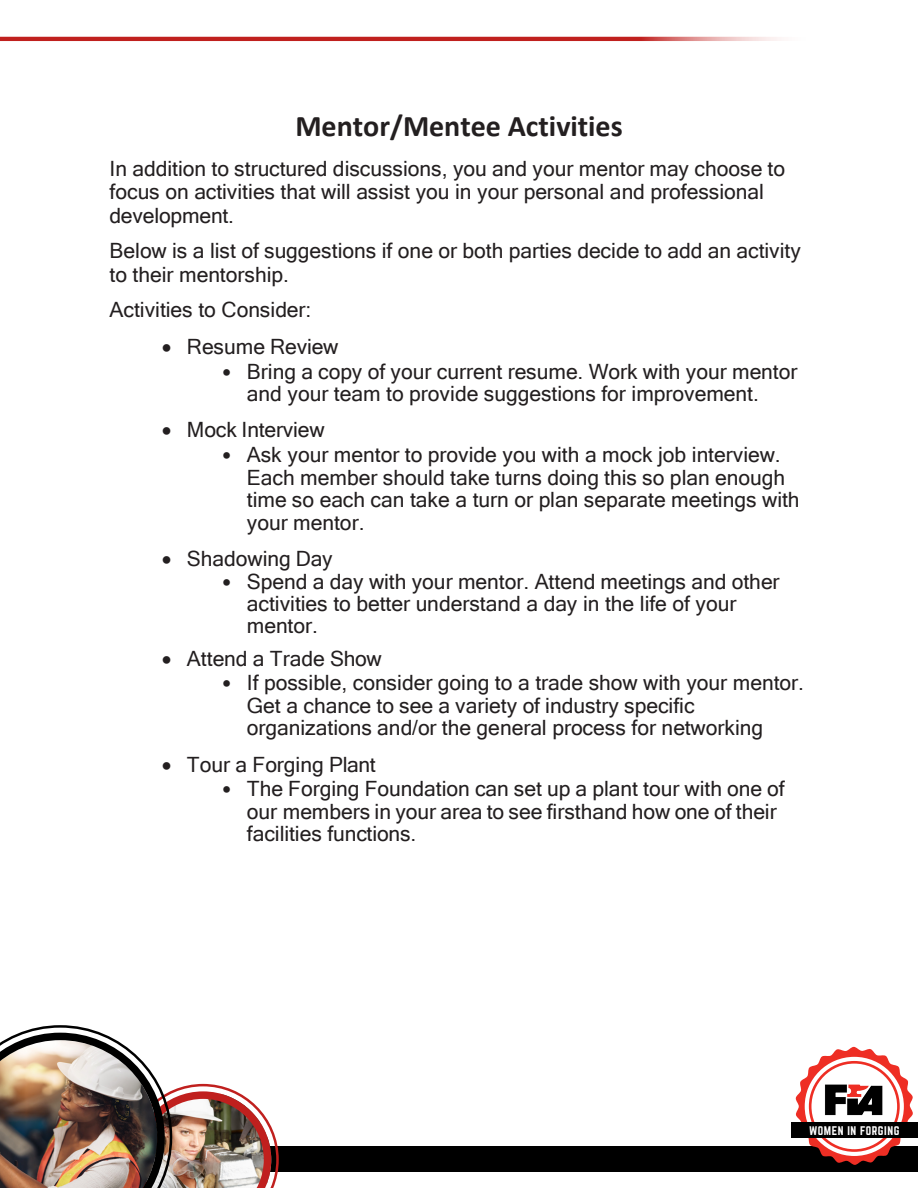
<style>
.page{position:relative;width:918px;height:1188px;background:#fff}
.page>*{position:absolute;margin:0;border:0;box-sizing:border-box;transform-origin:0 0}
.t1{font:700 30px "Calibri";color:#231f20}
.t2{font:21px/22.5px "Microsoft Sans Serif";color:#231f20}
.t3{font:10.95px "Norwester";letter-spacing:.05em;color:#fff}
.s1{font-family:"Calibri"}
</style>
<div class="page">
<div style="left:179px;top:1146px;width:739px;height:26px;background:#000"></div>
<svg style="left:795px;top:1047px;width:118px;height:118px"></svg>
<div style="left:791px;top:1122px;width:127px;height:16px;background:#000"></div>
<img style="left:824px;top:1084px;width:60px;height:31px">
<img style="left:0;top:1025px;width:279px;height:163px">
<svg style="left:0;top:37px;width:778px;height:4px;background:#c63634"></svg>
<p class="t1" style="left:295px;top:105px;width:329px">Mentor/Mentee Activities</p>
<p class="t2" style="left:109px;top:156px;width:677px;line-height:23.7px">In addition to structured discussions, you and your mentor may choose to focus on activities that will assist you in your personal and professional development.</p>
<p class="t2" style="left:109px;top:239px;width:693px;line-height:23.7px">Below is a list of suggestions if one or both parties decide to add an activity to their mentorship.</p>
<p class="t2" style="left:109px;top:298px;width:204px">Activities to Consider:</p>
<p class="t2" style="left:162px;top:335px;width:178px">• Resume Review</p>
<p class="t2" style="left:247px;top:360px;width:552px;line-height:21.8px;text-indent:-25px"><span class="s1">•</span> Bring a copy of your current resume. Work with your mentor and your team to provide suggestions for improvement.</p>
<p class="t2" style="left:162px;top:418px;width:164px">• Mock Interview</p>
<p class="t2" style="left:247px;top:443px;width:554px;text-indent:-25px"><span class="s1">•</span> Ask your mentor to provide you with a mock job interview.<br>Each member should take turns doing this so plan enough time so each can take a turn or plan separate meetings with your mentor.</p>
<p class="t2" style="left:162px;top:547px;width:172px">• Shadowing Day</p>
<p class="t2" style="left:247px;top:570px;width:534px;line-height:21.8px;text-indent:-25px"><span class="s1">•</span> Spend a day with your mentor. Attend meetings and other activities to better understand a day in the life of your mentor.</p>
<p class="t2" style="left:162px;top:647px;width:221px">• Attend a Trade Show</p>
<p class="t2" style="left:247px;top:671px;width:559px;text-indent:-25px"><span class="s1">•</span> If possible, consider going to a trade show with your mentor.<br>Get a chance to see a variety of industry specific organizations and/or the general process for networking</p>
<p class="t2" style="left:162px;top:753px;width:215px">• Tour a Forging Plant</p>
<p class="t2" style="left:247px;top:777px;width:540px;text-indent:-25px"><span class="s1">•</span> The Forging Foundation can set up a plant tour with one of our members in your area to see firsthand how one of their facilities functions.</p>
<p class="t3" style="left:809px;top:1125px;width:92px">WOMEN IN FORGING</p>
</div>
